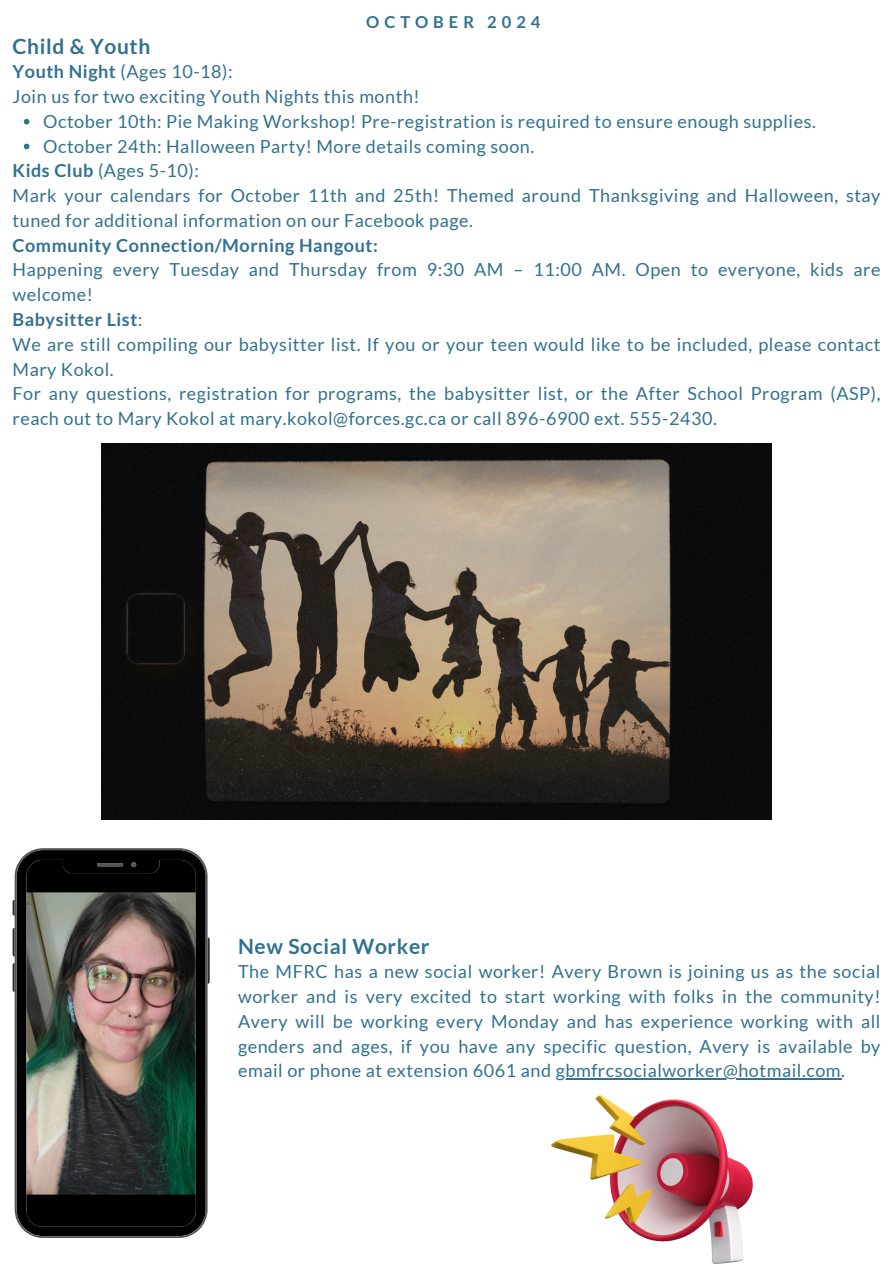
<style>
.page{position:relative;width:894px;height:1264px;background:#fff}
.page>*{position:absolute;margin:0;border:0;box-sizing:border-box;transform-origin:0 0}
.t1{font:700 21px "Lato";letter-spacing:.03em;color:#32718f}
.t2{font:18px/24.8px "Lato";letter-spacing:.03em;color:#32718f}
.t3{font:700 18px "Lato";letter-spacing:.03em;color:#32718f}
.t4{font:700 16.5px "Lato";letter-spacing:.3em;color:#32718f}
.s1{font-weight:700}
.s2{font-weight:400}
</style>
<div class="page">
<img style="left:101px;top:443px;width:670px;height:377px">
<svg style="left:13px;top:899px;width:2px;height:16px"></svg>
<svg style="left:13px;top:927px;width:2px;height:29px"></svg>
<svg style="left:13px;top:963px;width:2px;height:29px"></svg>
<svg style="left:207px;top:937px;width:3px;height:46px"></svg>
<img style="left:15px;top:848px;width:192px;height:389px">
<svg style="left:24px;top:119px;width:5px;height:5px"></svg>
<svg style="left:24px;top:144px;width:5px;height:5px"></svg>
<hr style="left:555px;top:1078px;width:286px;height:1px;background:#32718f">
<img style="left:551px;top:1095px;width:201px;height:168px">
<p class="t4" style="left:366px;top:12px;width:176px">OCTOBER 2024</p>
<p class="t1" style="left:13px;top:33px;width:139px">Child &amp; Youth</p>
<p class="t2" style="left:13px;top:59px;width:221px"><span class="s1">Youth Night</span> (Ages 10-18):</p>
<p class="t2" style="left:13px;top:84px;width:408px">Join us for two exciting Youth Nights this month!</p>
<p class="t2" style="left:43px;top:109px;width:774px">October 10th: Pie Making Workshop! Pre-registration is required to ensure enough supplies.</p>
<p class="t2" style="left:43px;top:133px;width:492px">October 24th: Halloween Party! More details coming soon.</p>
<p class="t2" style="left:13px;top:158px;width:188px"><span class="s1">Kids Club</span> (Ages 5-10):</p>
<p class="t2" style="left:13px;top:183px;width:869px">Mark your calendars for October 11th and 25th! Themed around Thanksgiving and Halloween, stay tuned for additional information on our Facebook page.</p>
<p class="t3" style="left:13px;top:234px;width:366px">Community Connection/Morning Hangout:</p>
<p class="t2" style="left:13px;top:257px;width:869px">Happening every Tuesday and Thursday from 9:30 AM – 11:00 AM. Open to everyone, kids are welcome!</p>
<p class="t3" style="left:13px;top:308px;width:131px">Babysitter List<span class="s2">:</span></p>
<p class="t2" style="left:13px;top:331px;width:869px">We are still compiling our babysitter list. If you or your teen would like to be included, please contact<br>Mary Kokol.</p>
<p class="t2" style="left:13px;top:381px;width:869px">For any questions, registration for programs, the babysitter list, or the After School Program (ASP), reach out to Mary Kokol at mary.kokol@forces.gc.ca or call 896-6900 ext. 555-2430.</p>
<p class="t1" style="left:238px;top:932px;width:193px">New Social Worker</p>
<p class="t2" style="left:238px;top:959px;width:643px;text-align:justify">The MFRC has a new social worker! Avery Brown is joining us as the social worker and is very excited to start working with folks in the community!<br>Avery will be working every Monday and has experience working with all genders and ages, if you have any specific question, Avery is available by email or phone at extension 6061 and gbmfrcsocialworker@hotmail.com.</p>
</div>
